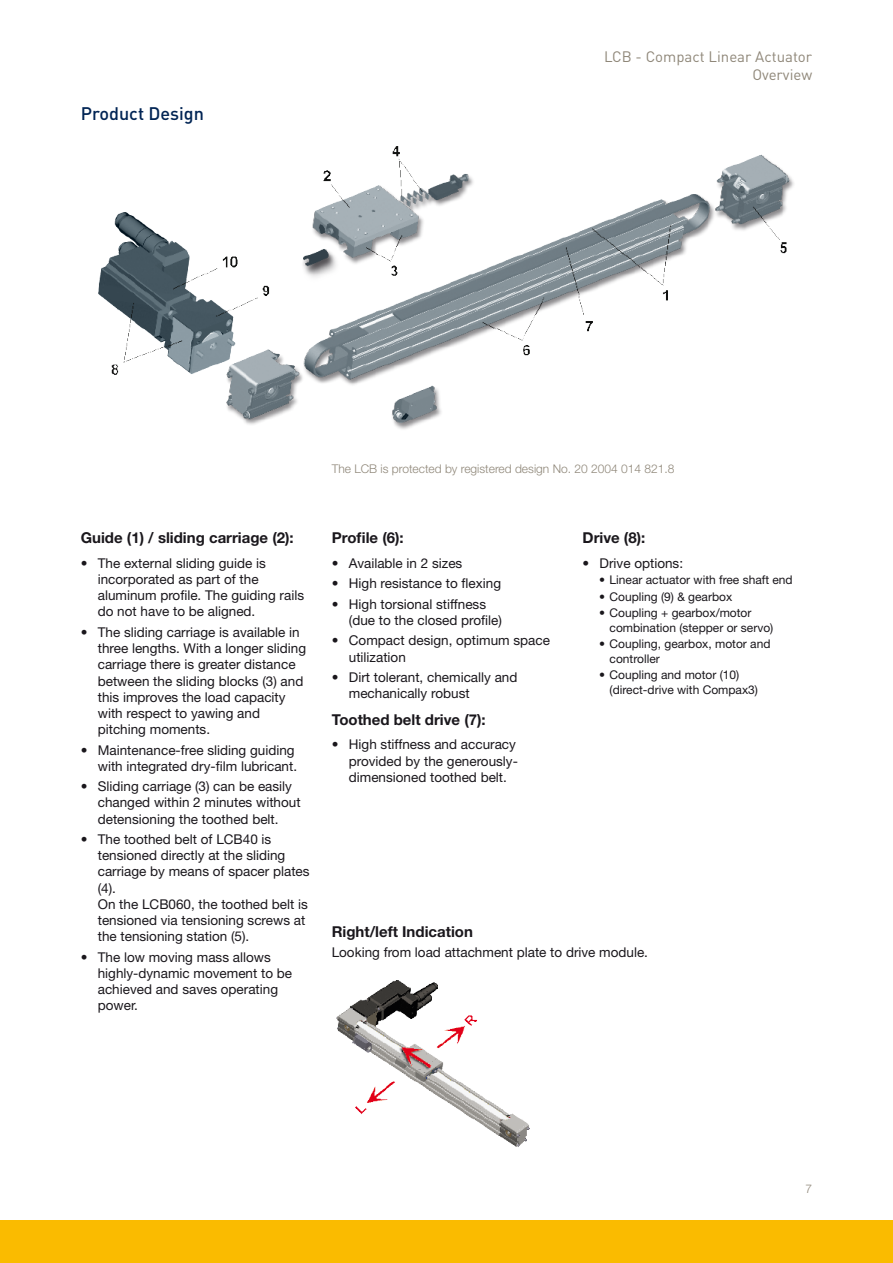
<style>
.page{position:relative;width:893px;height:1263px;background:#fff}
.page>*{position:absolute;margin:0;border:0;box-sizing:border-box;transform-origin:0 0}
.t1{font:500 18px "DINOT";color:#002454}
.t2{font:700 15px "Helvetica Neue LT Std";color:#1a171c}
.t3{font:15px/18px "DINOT";color:#8f8779;text-align:right}
.t4{font:13.5px/16.2px "Helvetica Neue LT Std";color:#1a171c}
.t5{font:12px/14.4px "Helvetica Neue LT Std";color:#1a171c}
.t6{font:300 12px "Helvetica Neue LT Std";color:#8f8779}
</style>
<div class="page">
<div style="left:0;top:1220px;width:893px;height:43px;background:#fabb00"></div>
<img style="left:98px;top:146px;width:696px;height:283px">
<img style="left:336px;top:980px;width:194px;height:167px">
<h1 class="t1" style="left:81px;top:101px;width:125px">Product Design</h1>
<p class="t3" style="left:604px;top:47px;width:209px">LCB - Compact Linear Actuator<br>Overview</p>
<p class="t6" style="left:332px;top:461px;width:344px">The LCB is protected by registered design No. 20 2004 014 821.8</p>
<p class="t2" style="left:81px;top:528px;width:214px">Guide (1) / sliding carriage (2):</p>
<p class="t4" style="left:98px;top:555px;width:208px;text-indent:-17px">• The external sliding guide is incorporated as part of the aluminum profile. The guiding rails do not have to be aligned.</p>
<p class="t4" style="left:98px;top:624px;width:210px;text-indent:-17px">• The sliding carriage is available in three lengths. With a longer sliding carriage there is greater distance between the sliding blocks (3) and this improves the load capacity with respect to yawing and pitching moments.</p>
<p class="t4" style="left:81px;top:741px;width:218px;text-align:right">• Maintenance-free sliding guiding with integrated dry-film lubricant.</p>
<p class="t4" style="left:98px;top:778px;width:204px;text-indent:-17px">• Sliding carriage (3) can be easily changed within 2 minutes without detensioning the toothed belt.</p>
<p class="t4" style="left:98px;top:831px;width:213px;text-indent:-17px">• The toothed belt of LCB40 is tensioned directly at the sliding carriage by means of spacer plates (4).<br>On the LCB060, the toothed belt is tensioned via tensioning screws at the tensioning station (5).</p>
<p class="t4" style="left:98px;top:949px;width:196px;text-indent:-17px">• The low moving mass allows highly-dynamic movement to be achieved and saves operating power.</p>
<p class="t2" style="left:332px;top:528px;width:73px">Profile (6):</p>
<p class="t4" style="left:332px;top:555px;width:132px">• Available in 2 sizes</p>
<p class="t4" style="left:332px;top:575px;width:171px">• High resistance to flexing</p>
<p class="t4" style="left:349px;top:596px;width:155px;text-indent:-17px">• High torsional stiffness (due to the closed profile)</p>
<p class="t4" style="left:349px;top:632px;width:203px;text-indent:-17px">• Compact design, optimum space utilization</p>
<p class="t4" style="left:349px;top:669px;width:170px;text-indent:-17px">• Dirt tolerant, chemically and mechanically robust</p>
<p class="t2" style="left:332px;top:710px;width:155px">Toothed belt drive (7):</p>
<p class="t4" style="left:349px;top:736px;width:171px;text-indent:-17px">• High stiffness and accuracy provided by the generously&shy;dimensioned toothed belt.</p>
<p class="t2" style="left:583px;top:528px;width:64px">Drive (8):</p>
<p class="t4" style="left:583px;top:555px;width:102px">• Drive options:</p>
<p class="t5" style="left:599px;top:573px;width:195px">• Linear actuator with free shaft end</p>
<p class="t5" style="left:599px;top:589px;width:135px">• Coupling (9) &amp; gearbox</p>
<p class="t5" style="left:610px;top:606px;width:165px;text-indent:-10px">• Coupling + gearbox/motor combination (stepper or servo)</p>
<p class="t5" style="left:610px;top:637px;width:162px;text-indent:-10px">• Coupling, gearbox, motor and controller</p>
<p class="t5" style="left:610px;top:668px;width:150px;text-indent:-10px">• Coupling and motor (10) (direct-drive with Compax3)</p>
<p class="t2" style="left:332px;top:922px;width:143px">Right/left Indication</p>
<p class="t4" style="left:332px;top:944px;width:318px">Looking from load attachment plate to drive module.</p>
<p class="t6" style="left:805px;top:1181px;width:8px">7</p>
</div>
